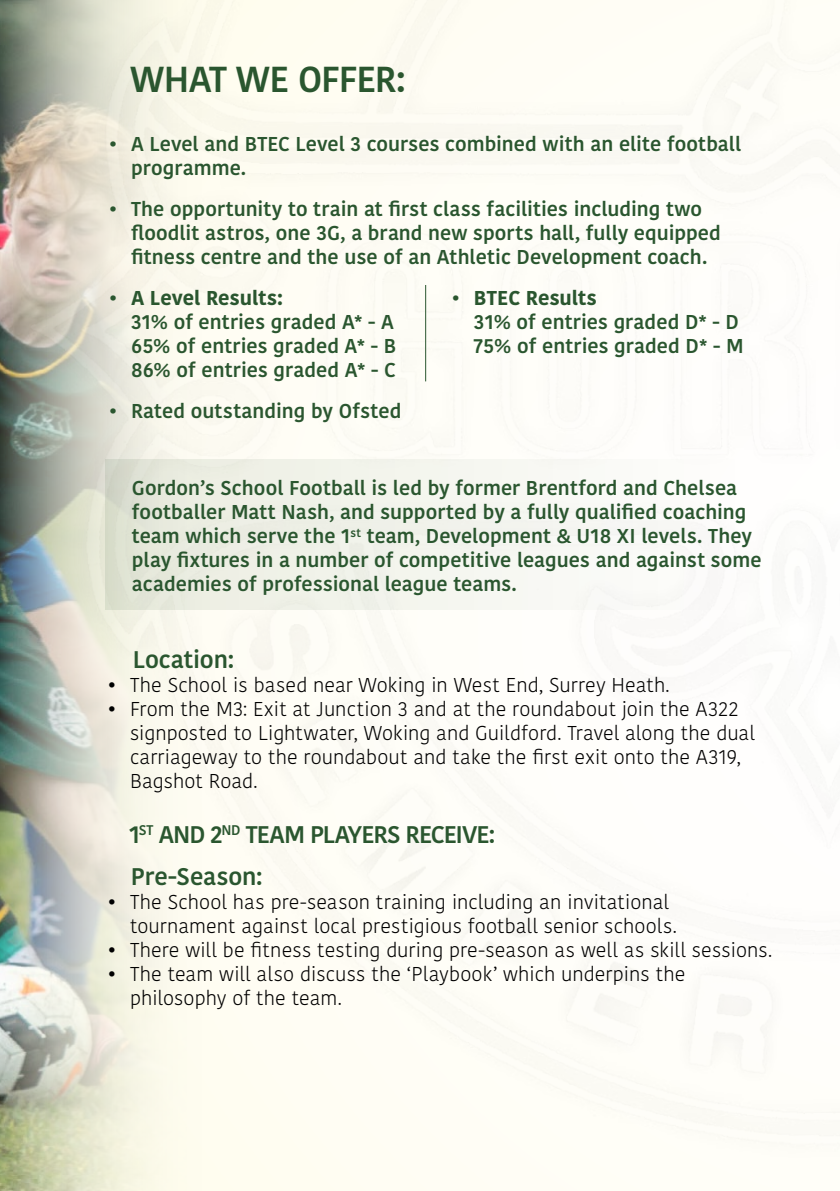
<style>
.page{position:relative;width:840px;height:1191px;background:#fff}
.page>*{position:absolute;margin:0;border:0;box-sizing:border-box;transform-origin:0 0}
.t1{font:600 36px "Kohinoor Bangla";letter-spacing:-.03em;color:#2a562f}
.t2{font:600 24px "Kohinoor Bangla";letter-spacing:-.04em;color:#2a562f}
.t3{font:600 24px "Kohinoor Bangla";letter-spacing:-.02em;color:#2a562f}
.t4{font:600 20px/24px "Kohinoor Bangla";letter-spacing:.005em;color:#2a562f}
.t5{font:300 20px/24px "Kohinoor Bangla";letter-spacing:.005em;color:#000}
.t6{font:700 20px "Kohinoor Bangla";color:#2a562f}
</style>
<div class="page">
<img style="left:0;top:0;width:839px;height:1191px">
<div style="left:105px;top:459px;width:652px;height:150px;background:linear-gradient(to right,#e5e7d9,#fffffe)"></div>
<hr style="left:425px;top:285px;width:1px;height:96px;background:#2a562f">
<h1 class="t1" style="left:130px;top:49px;width:277px">WHAT WE OFFER:</h1>
<p class="t4" style="left:131px;top:131px;width:611px;text-indent:-23px">• A Level and BTEC Level 3 courses combined with an elite football programme.</p>
<p class="t4" style="left:131px;top:196px;width:591px;text-indent:-23px">• The opportunity to train at first class facilities including two floodlit astros, one 3G, a brand new sports hall, fully equipped fitness centre and the use of an Athletic Development coach.</p>
<p class="t6" style="left:108px;top:280px;width:176px">• A Level Results:</p>
<p class="t4" style="left:131px;top:309px;width:266px;text-align:justify">31% of entries graded A* - A 65% of entries graded A* - B 86% of entries graded A* - C</p>
<p class="t4" style="left:108px;top:398px;width:294px">• Rated outstanding by Ofsted</p>
<p class="t6" style="left:451px;top:280px;width:147px">• BTEC Results</p>
<p class="t4" style="left:473px;top:309px;width:271px">31% of entries graded D* - D<br>75% of entries graded D* - M</p>
<p class="t4" style="left:132px;top:475px;width:631px">Gordon’s School Football is led by former Brentford and Chelsea footballer Matt Nash, and supported by a fully qualified coaching team which serve the 1<sup>st</sup> team, Development &amp; U18 XI levels. They play fixtures in a number of competitive leagues and against some academies of professional league teams.</p>
<p class="t3" style="left:133px;top:640px;width:103px">Location:</p>
<p class="t5" style="left:107px;top:673px;width:563px">• The School is based near Woking in West End, Surrey Heath.</p>
<p class="t5" style="left:130px;top:697px;width:626px;text-indent:-23px">• From the M3: Exit at Junction 3 and at the roundabout join the A322 signposted to Lightwater, Woking and Guildford. Travel along the dual carriageway to the roundabout and take the first exit onto the A319, Bagshot Road.</p>
<p class="t2" style="left:129px;top:814px;width:367px">1<sup>ST</sup> AND 2<sup>ND</sup> TEAM PLAYERS RECEIVE:</p>
<p class="t3" style="left:131px;top:856px;width:133px">Pre-Season:</p>
<p class="t5" style="left:130px;top:889px;width:548px;text-indent:-23px">• The School has pre-season training including an invitational tournament against local prestigious football senior schools.</p>
<p class="t5" style="left:107px;top:937px;width:666px">• There will be fitness testing during pre-season as well as skill sessions.</p>
<p class="t5" style="left:130px;top:961px;width:556px;text-indent:-23px">• The team will also discuss the ‘Playbook’ which underpins the philosophy of the team.</p>
</div>
